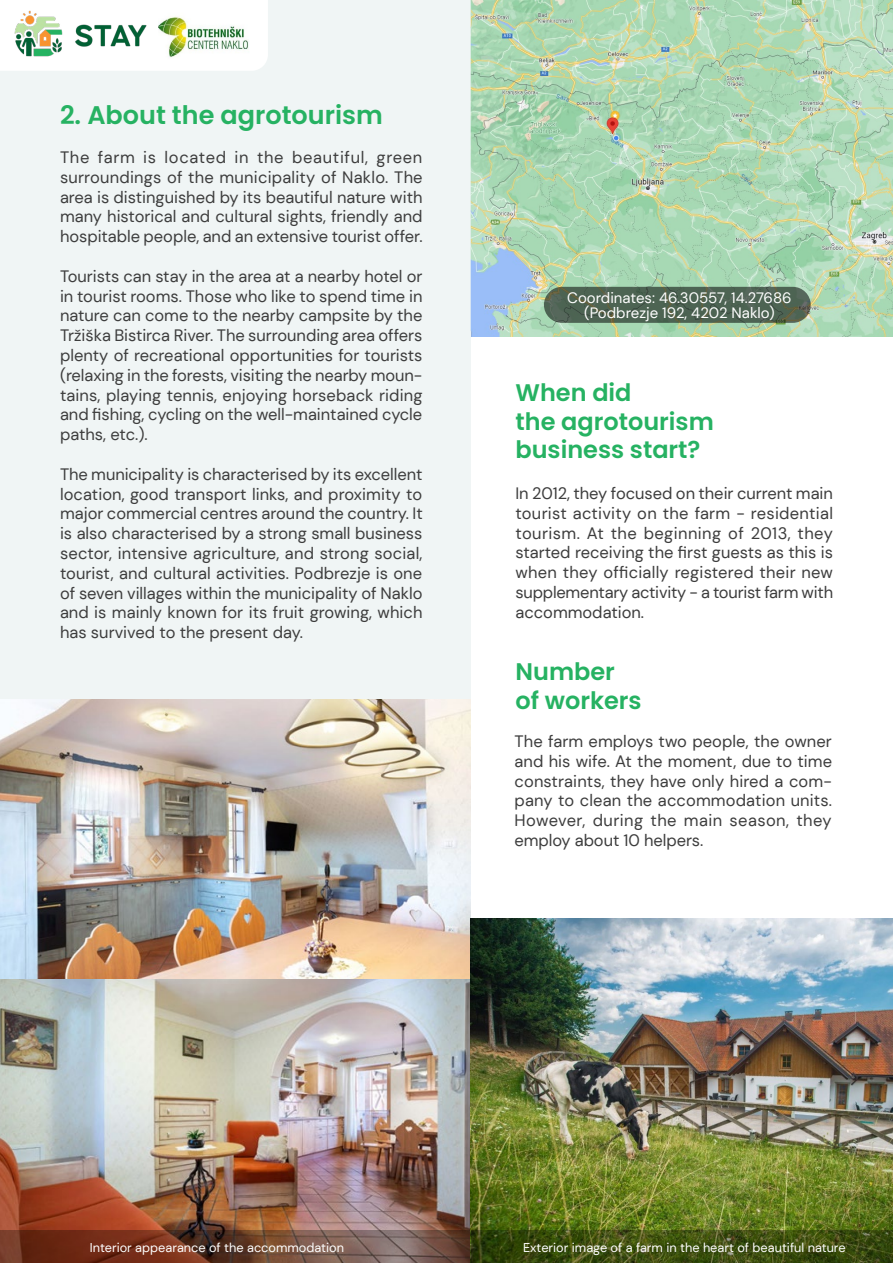
<style>
.page{position:relative;width:893px;height:1263px;background:#fff}
.page>*{position:absolute;margin:0;border:0;box-sizing:border-box;transform-origin:0 0}
.t1{font:600 25.5px "Poppins";color:#26b262}
.t2{font:600 24px/28.8px "Poppins";color:#26b262}
.t3{font:16.5px/19.8px "DM Sans";color:#3d3d3d;text-align:justify}
.t4{font:15px/15px "DM Sans";color:#fff;text-align:center}
.t5{font:12.75px "DM Sans";color:#fff}
</style>
<div class="page">
<img style="left:470px;top:0;width:423px;height:336px">
<div style="left:0;top:0;width:470px;height:918px;background:#ebf2f2"></div>
<svg style="left:544px;top:287px;width:267px;height:36px;background:#4f6351"></svg>
<img style="left:0;top:699px;width:470px;height:281px">
<img style="left:0;top:980px;width:470px;height:250px">
<img style="left:470px;top:918px;width:423px;height:345px">
<svg style="left:0;top:1230px;width:470px;height:33px;background:#6f4232"></svg>
<svg style="left:471px;top:1230px;width:422px;height:33px;background:#3d4d11"></svg>
<div style="left:0;top:0;width:268px;height:71px;background:#fff"></div>
<img style="left:158px;top:9px;width:94px;height:52px">
<img style="left:13px;top:9px;width:135px;height:51px">
<h1 class="t1" style="left:60px;top:101px;width:324px">2. About the agrotourism</h1>
<p class="t3" style="left:60px;top:147px;width:364px">The farm is located in the beautiful, green surroundings of the municipality of Naklo. The area is distinguished by its beautiful nature with many historical and cultural sights, friendly and hospitable people, and an extensive tourist offer.</p>
<p class="t3" style="left:60px;top:266px;width:364px">Tourists can stay in the area at a nearby hotel or in tourist rooms. Those who like to spend time in nature can come to the nearby campsite by the Tržiška Bistirca River. The surrounding area offers plenty of recreational opportunities for tourists (relaxing in the forests, visiting the nearby moun&shy;tains, playing tennis, enjoying horseback riding and fishing, cycling on the well-maintained cycle paths, etc.).</p>
<p class="t3" style="left:60px;top:464px;width:364px">The municipality is characterised by its excellent location, good transport links, and proximity to major commercial centres around the country. It is also characterised by a strong small business sector, intensive agriculture, and strong social, tourist, and cultural activities. Podbrezje is one of seven villages within the municipality of Naklo and is mainly known for its fruit growing, which has survived to the present day.</p>
<p class="t4" style="left:567px;top:290px;width:226px">Coordinates: 46.30557, 14.27686 (Podbrezje 192, 4202 Naklo)</p>
<h2 class="t2" style="left:515px;top:378px;width:200px">When did<br>the agrotourism business start?</h2>
<p class="t3" style="left:515px;top:483px;width:319px">In 2012, they focused on their current main tourist activity on the farm - residential tourism. At the beginning of 2013, they started receiving the first guests as this is when they officially registered their new supplementary activity - a tourist farm with accommodation.</p>
<h2 class="t2" style="left:515px;top:657px;width:128px">Number of workers</h2>
<p class="t3" style="left:515px;top:731px;width:319px">The farm employs two people, the owner and his wife. At the moment, due to time constraints, they have only hired a com&shy;pany to clean the accommodation units.<br>However, during the main season, they employ about 10 helpers.</p>
<p class="t5" style="left:90px;top:1240px;width:256px">Interior appearance of the accommodation</p>
<p class="t5" style="left:523px;top:1240px;width:324px">Exterior image of a farm in the heart of beautiful nature</p>
</div>
